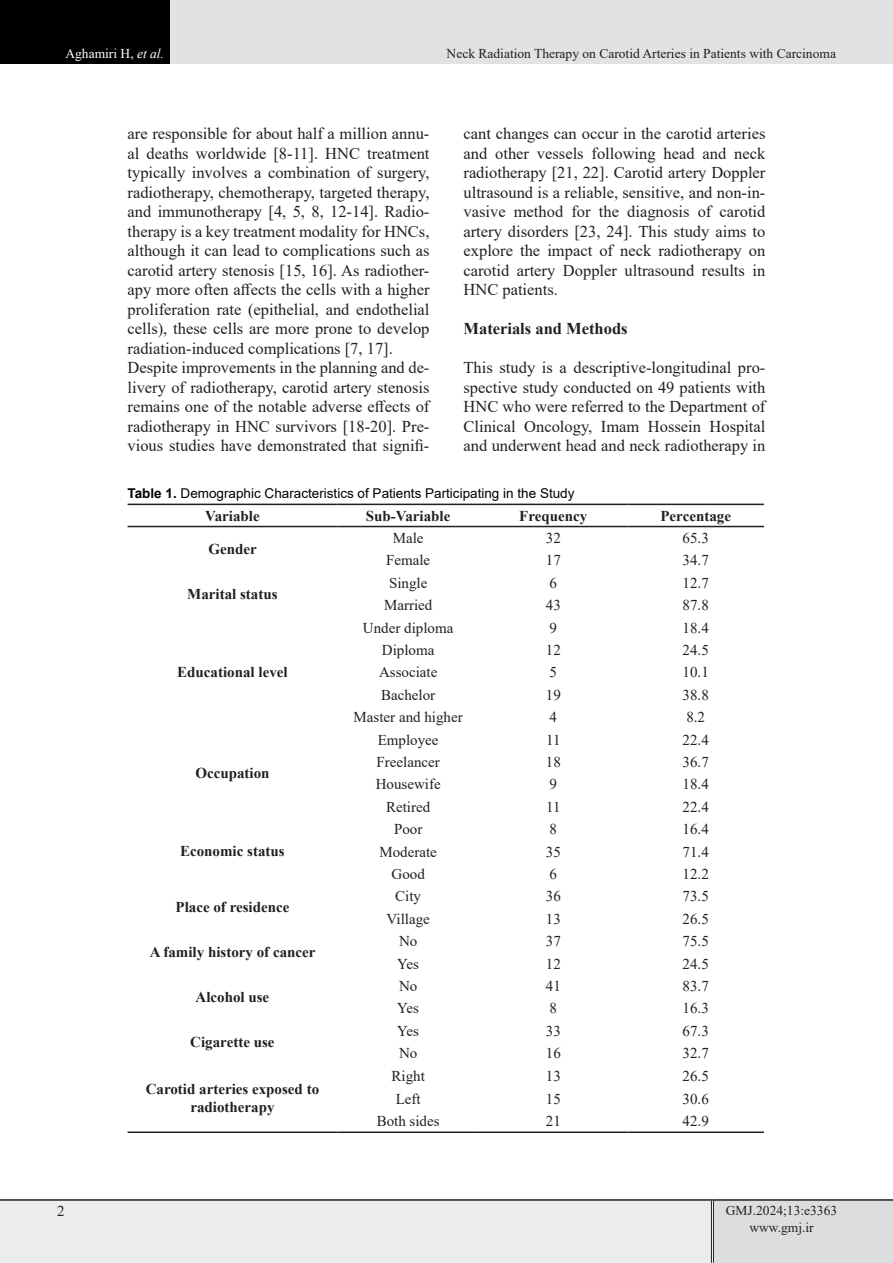
<style>
.page{position:relative;width:893px;height:1263px;background:#fff}
.page>*{position:absolute;margin:0;border:0;box-sizing:border-box;transform-origin:0 0}
.List_Paragraph{font:16.5px/19.5px "Times New Roman";color:#231f20;text-align:justify}
.List_Paragraph-2{font:700 16.5px "Times New Roman";color:#231f20}
.t1{font:15px "Times New Roman";color:#231f20}
.t2{font:700 15px/18px "Times New Roman";color:#231f20;text-align:center}
.lllllllllllllll{font:13.5px "Times New Roman";color:#231f20}
.t3{font:13.5px "Arial";color:#000}
.t4{font:13.5px "Times New Roman";color:#fff}
.s1{font-style:italic}
.s2{font-weight:700}
</style>
<div class="page">
<div style="left:0;top:0;width:170px;height:64px;background:#000"></div>
<div style="left:170px;top:0;width:723px;height:64px;background:#e1e2e4"></div>
<div style="left:0;top:1200px;width:712px;height:63px;background:#ececee"></div>
<div style="left:712px;top:1200px;width:181px;height:63px;background:#dcdddf"></div>
<hr style="left:711px;top:1201px;width:3px;height:62px;background:#fff">
<hr style="left:711px;top:1201px;width:1px;height:62px;background:#231f20">
<hr style="left:713px;top:1201px;width:1px;height:62px;background:#231f20">
<hr style="left:0;top:1199px;width:712px;height:2px;background:#231f20">
<hr style="left:712px;top:1199px;width:181px;height:2px;background:#231f20">
<hr style="left:128px;top:504px;width:209px;height:1px;background:#231f20">
<hr style="left:337px;top:504px;width:142px;height:1px;background:#231f20">
<hr style="left:479px;top:504px;width:149px;height:1px;background:#231f20">
<hr style="left:628px;top:504px;width:136px;height:1px;background:#231f20">
<hr style="left:128px;top:526px;width:209px;height:1px;background:#231f20">
<hr style="left:337px;top:526px;width:142px;height:1px;background:#231f20">
<hr style="left:479px;top:526px;width:149px;height:1px;background:#231f20">
<hr style="left:628px;top:526px;width:136px;height:1px;background:#231f20">
<hr style="left:128px;top:1131px;width:209px;height:2px;background:#231f20">
<hr style="left:337px;top:1131px;width:142px;height:2px;background:#231f20">
<hr style="left:479px;top:1131px;width:149px;height:2px;background:#231f20">
<hr style="left:628px;top:1131px;width:136px;height:2px;background:#231f20">
<p class="t4" style="left:65px;top:44px;width:100px">Aghamiri H, <span class="s1">et al.</span></p>
<p class="lllllllllllllll" style="left:447px;top:44px;width:391px">Neck Radiation Therapy on Carotid Arteries in Patients with Carcinoma</p>
<p class="List_Paragraph" style="left:128px;top:123px;width:303px">are responsible for about half a million annu&shy;al deaths worldwide [8-11]. HNC treatment typically involves a combination of surgery, radiotherapy, chemotherapy, targeted therapy, and immunotherapy [4, 5, 8, 12-14]. Radio&shy;therapy is a key treatment modality for HNCs, although it can lead to complications such as carotid artery stenosis [15, 16]. As radiother&shy;apy more often affects the cells with a higher proliferation rate (epithelial, and endothelial cells), these cells are more prone to develop radiation-induced complications [7, 17].</p>
<p class="List_Paragraph" style="left:128px;top:357px;width:303px">Despite improvements in the planning and de&shy;livery of radiotherapy, carotid artery stenosis remains one of the notable adverse effects of radiotherapy in HNC survivors [18-20]. Pre&shy;vious studies have demonstrated that signifi-</p>
<p class="List_Paragraph" style="left:463px;top:123px;width:303px">cant changes can occur in the carotid arteries and other vessels following head and neck radiotherapy [21, 22]. Carotid artery Doppler ultrasound is a reliable, sensitive, and non-in&shy;vasive method for the diagnosis of carotid artery disorders [23, 24]. This study aims to explore the impact of neck radiotherapy on carotid artery Doppler ultrasound results in HNC patients.</p>
<p class="List_Paragraph-2" style="left:463px;top:317px;width:166px">Materials and Methods</p>
<p class="List_Paragraph" style="left:463px;top:357px;width:303px">This study is a descriptive-longitudinal pro&shy;spective study conducted on 49 patients with HNC who were referred to the Department of Clinical Oncology, Imam Hossein Hospital and underwent head and neck radiotherapy in</p>
<p class="t3" style="left:128px;top:484px;width:448px"><span class="s2">Table 1.</span> Demographic Characteristics of Patients Participating in the Study</p>
<p class="t2" style="left:205px;top:506px;width:56px">Variable</p>
<p class="t2" style="left:366px;top:506px;width:86px">Sub-Variable</p>
<p class="t2" style="left:519px;top:506px;width:70px">Frequency</p>
<p class="t2" style="left:660px;top:506px;width:72px">Percentage</p>
<p class="t2" style="left:208px;top:539px;width:50px">Gender</p>
<p class="t1" style="left:393px;top:527px;width:32px">Male</p>
<p class="t1" style="left:546px;top:527px;width:16px">32</p>
<p class="t1" style="left:683px;top:527px;width:28px">65.3</p>
<p class="t1" style="left:386px;top:550px;width:46px">Female</p>
<p class="t1" style="left:546px;top:550px;width:16px">17</p>
<p class="t1" style="left:683px;top:550px;width:28px">34.7</p>
<p class="t2" style="left:187px;top:584px;width:92px">Marital status</p>
<p class="t2" style="left:177px;top:663px;width:112px">Educational level</p>
<p class="t2" style="left:195px;top:763px;width:76px">Occupation</p>
<p class="t2" style="left:180px;top:842px;width:106px">Economic status</p>
<p class="t2" style="left:175px;top:898px;width:115px">Place of residence</p>
<p class="t2" style="left:150px;top:943px;width:167px">A family history of cancer</p>
<p class="t2" style="left:196px;top:987px;width:75px">Alcohol use</p>
<p class="t2" style="left:190px;top:1032px;width:86px">Cigarette use</p>
<p class="t2" style="left:146px;top:1080px;width:175px">Carotid arteries exposed to radiotherapy</p>
<p class="t1" style="left:389px;top:572px;width:40px">Single</p>
<p class="t1" style="left:550px;top:572px;width:9px">6</p>
<p class="t1" style="left:683px;top:572px;width:28px">12.7</p>
<p class="t1" style="left:384px;top:594px;width:50px">Married</p>
<p class="t1" style="left:546px;top:594px;width:16px">43</p>
<p class="t1" style="left:683px;top:594px;width:28px">87.8</p>
<p class="t1" style="left:363px;top:617px;width:92px">Under diploma</p>
<p class="t1" style="left:550px;top:617px;width:9px">9</p>
<p class="t1" style="left:683px;top:617px;width:28px">18.4</p>
<p class="t1" style="left:382px;top:639px;width:54px">Diploma</p>
<p class="t1" style="left:546px;top:639px;width:16px">12</p>
<p class="t1" style="left:683px;top:639px;width:28px">24.5</p>
<p class="t1" style="left:379px;top:662px;width:60px">Associate</p>
<p class="t1" style="left:550px;top:662px;width:9px">5</p>
<p class="t1" style="left:683px;top:662px;width:28px">10.1</p>
<p class="t1" style="left:381px;top:684px;width:56px">Bachelor</p>
<p class="t1" style="left:546px;top:684px;width:16px">19</p>
<p class="t1" style="left:683px;top:684px;width:28px">38.8</p>
<p class="t1" style="left:354px;top:706px;width:111px">Master and higher</p>
<p class="t1" style="left:550px;top:706px;width:9px">4</p>
<p class="t1" style="left:686px;top:706px;width:20px">8.2</p>
<p class="t1" style="left:378px;top:729px;width:62px">Employee</p>
<p class="t1" style="left:546px;top:729px;width:16px">11</p>
<p class="t1" style="left:683px;top:729px;width:28px">22.4</p>
<p class="t1" style="left:377px;top:751px;width:65px">Freelancer</p>
<p class="t1" style="left:546px;top:751px;width:16px">18</p>
<p class="t1" style="left:683px;top:751px;width:28px">36.7</p>
<p class="t1" style="left:376px;top:774px;width:66px">Housewife</p>
<p class="t1" style="left:550px;top:774px;width:9px">9</p>
<p class="t1" style="left:683px;top:774px;width:28px">18.4</p>
<p class="t1" style="left:386px;top:796px;width:46px">Retired</p>
<p class="t1" style="left:546px;top:796px;width:16px">11</p>
<p class="t1" style="left:683px;top:796px;width:28px">22.4</p>
<p class="t1" style="left:394px;top:818px;width:30px">Poor</p>
<p class="t1" style="left:550px;top:818px;width:9px">8</p>
<p class="t1" style="left:683px;top:818px;width:28px">16.4</p>
<p class="t1" style="left:379px;top:841px;width:59px">Moderate</p>
<p class="t1" style="left:546px;top:841px;width:16px">35</p>
<p class="t1" style="left:683px;top:841px;width:28px">71.4</p>
<p class="t1" style="left:391px;top:863px;width:35px">Good</p>
<p class="t1" style="left:550px;top:863px;width:9px">6</p>
<p class="t1" style="left:683px;top:863px;width:28px">12.2</p>
<p class="t1" style="left:395px;top:886px;width:27px">City</p>
<p class="t1" style="left:546px;top:886px;width:16px">36</p>
<p class="t1" style="left:683px;top:886px;width:28px">73.5</p>
<p class="t1" style="left:387px;top:908px;width:45px">Village</p>
<p class="t1" style="left:546px;top:908px;width:16px">13</p>
<p class="t1" style="left:683px;top:908px;width:28px">26.5</p>
<p class="t1" style="left:399px;top:930px;width:20px">No</p>
<p class="t1" style="left:546px;top:930px;width:16px">37</p>
<p class="t1" style="left:683px;top:930px;width:28px">75.5</p>
<p class="t1" style="left:397px;top:953px;width:23px">Yes</p>
<p class="t1" style="left:546px;top:953px;width:16px">12</p>
<p class="t1" style="left:683px;top:953px;width:28px">24.5</p>
<p class="t1" style="left:399px;top:975px;width:20px">No</p>
<p class="t1" style="left:546px;top:975px;width:16px">41</p>
<p class="t1" style="left:683px;top:975px;width:28px">83.7</p>
<p class="t1" style="left:397px;top:998px;width:23px">Yes</p>
<p class="t1" style="left:550px;top:998px;width:9px">8</p>
<p class="t1" style="left:683px;top:998px;width:28px">16.3</p>
<p class="t1" style="left:397px;top:1020px;width:23px">Yes</p>
<p class="t1" style="left:546px;top:1020px;width:16px">33</p>
<p class="t1" style="left:683px;top:1020px;width:28px">67.3</p>
<p class="t1" style="left:399px;top:1042px;width:20px">No</p>
<p class="t1" style="left:546px;top:1042px;width:16px">16</p>
<p class="t1" style="left:683px;top:1042px;width:28px">32.7</p>
<p class="t1" style="left:391px;top:1065px;width:35px">Right</p>
<p class="t1" style="left:546px;top:1065px;width:16px">13</p>
<p class="t1" style="left:683px;top:1065px;width:28px">26.5</p>
<p class="t1" style="left:396px;top:1088px;width:26px">Left</p>
<p class="t1" style="left:546px;top:1088px;width:16px">15</p>
<p class="t1" style="left:683px;top:1088px;width:28px">30.6</p>
<p class="t1" style="left:377px;top:1111px;width:64px">Both sides</p>
<p class="t1" style="left:546px;top:1111px;width:16px">21</p>
<p class="t1" style="left:683px;top:1111px;width:28px">42.9</p>
<p class="t1" style="left:57px;top:1201px;width:9px">2</p>
<p class="lllllllllllllll" style="left:726px;top:1201px;width:113px">GMJ.2024;13:e3363</p>
<p class="lllllllllllllll" style="left:749px;top:1217px;width:66px">www.gmj.ir</p>
</div>
